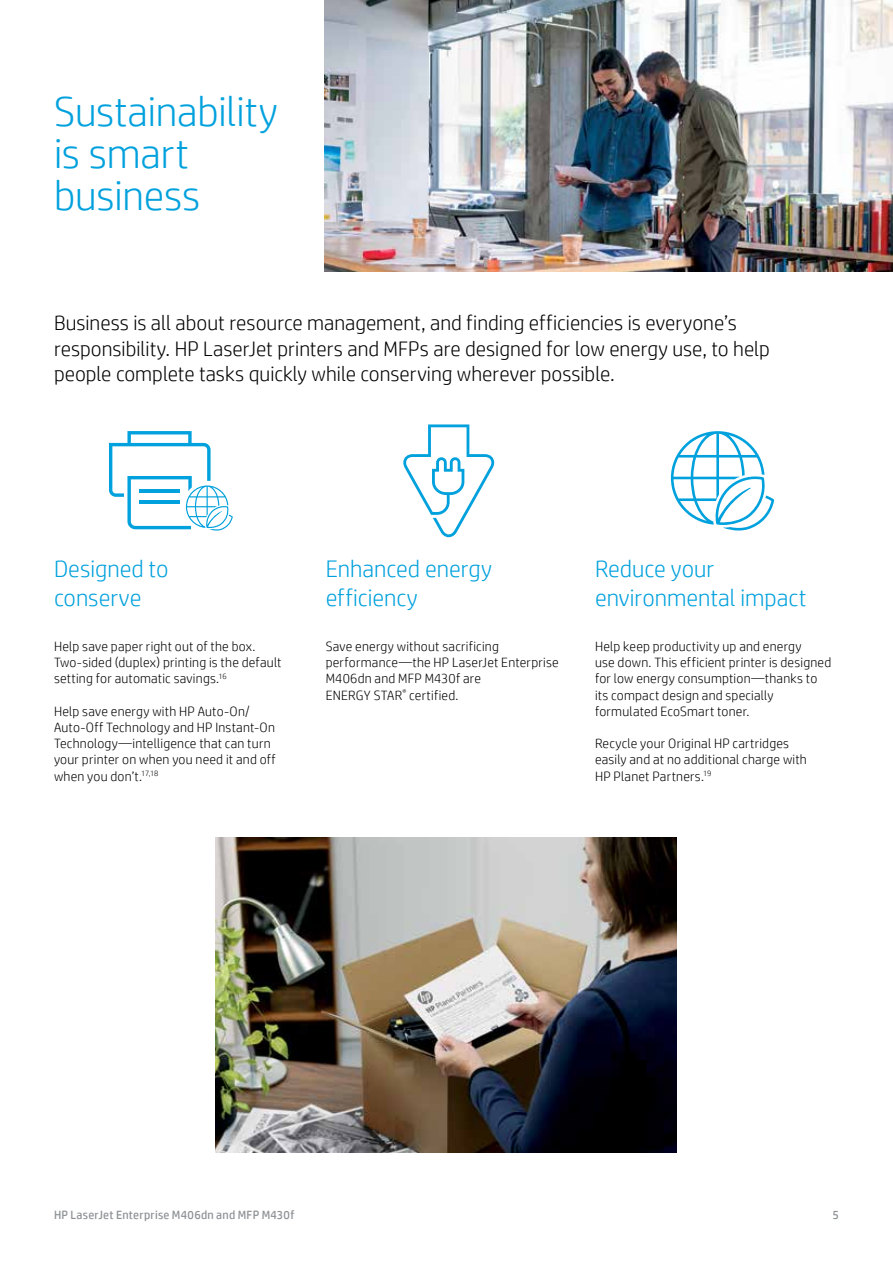
<style>
.page{position:relative;width:893px;height:1263px;background:#fff}
.page>*{position:absolute;margin:0;border:0;box-sizing:border-box;transform-origin:0 0}
.t1{font:300 42px/42px "HP Simplified";letter-spacing:-.005em;color:#00a1dd}
.t2{font:300 24px/28.8px "HP Simplified";color:#00a1dd}
.t3{font:300 21px/25.2px "HP Simplified";color:#000}
.t4{font:300 13.5px/16.2px "HP Simplified";letter-spacing:.015em;color:#000}
.t5{font:12px "HP Simplified";letter-spacing:.02em;color:#8c9194}
</style>
<div class="page">
<img style="left:325px;top:0;width:568px;height:271px">
<svg style="left:403px;top:424px;width:91px;height:113px"></svg>
<svg style="left:671px;top:431px;width:103px;height:99px"></svg>
<img style="left:215px;top:838px;width:462px;height:314px">
<svg style="left:109px;top:431px;width:124px;height:100px"></svg>
<hr style="left:139px;top:489px;width:41px;height:3px;background:#00a1dd">
<hr style="left:139px;top:500px;width:41px;height:3px;background:#00a1dd">
<h1 class="t1" style="left:54px;top:89px;width:225px">Sustainability is smart business</h1>
<p class="t3" style="left:54px;top:310px;width:717px">Business is all about resource management, and finding efficiencies is everyone’s responsibility. HP LaserJet printers and MFPs are designed for low energy use, to help people complete tasks quickly while conserving wherever possible.</p>
<h2 class="t2" style="left:54px;top:554px;width:116px">Designed to conserve</h2>
<p class="t4" style="left:54px;top:638px;width:229px">Help save paper right out of the box.<br>Two-sided (duplex) printing is the default setting for automatic savings.<sup>16</sup></p>
<p class="t4" style="left:54px;top:703px;width:223px">Help save energy with HP Auto-On/ Auto-Off Technology and HP Instant-On Technology—intelligence that can turn your printer on when you need it and off when you don’t.<sup>17,18</sup></p>
<h2 class="t2" style="left:326px;top:554px;width:168px">Enhanced energy efficiency</h2>
<p class="t4" style="left:326px;top:638px;width:235px">Save energy without sacrificing performance—the HP LaserJet Enterprise<br>M406dn and MFP M430f are<br>ENERGY STAR<sup>®</sup> certified.</p>
<h2 class="t2" style="left:595px;top:554px;width:213px">Reduce your environmental impact</h2>
<p class="t4" style="left:595px;top:638px;width:238px">Help keep productivity up and energy<br>use down. This efficient printer is designed for low energy consumption—thanks to its compact design and specially formulated EcoSmart toner.</p>
<p class="t4" style="left:595px;top:735px;width:213px">Recycle your Original HP cartridges easily and at no additional charge with<br>HP Planet Partners.<sup>19</sup></p>
<p class="t5" style="left:54px;top:1207px;width:242px">HP LaserJet Enterprise M406dn and MFP M430f</p>
<p class="t5" style="left:832px;top:1207px;width:8px">5</p>
</div>
